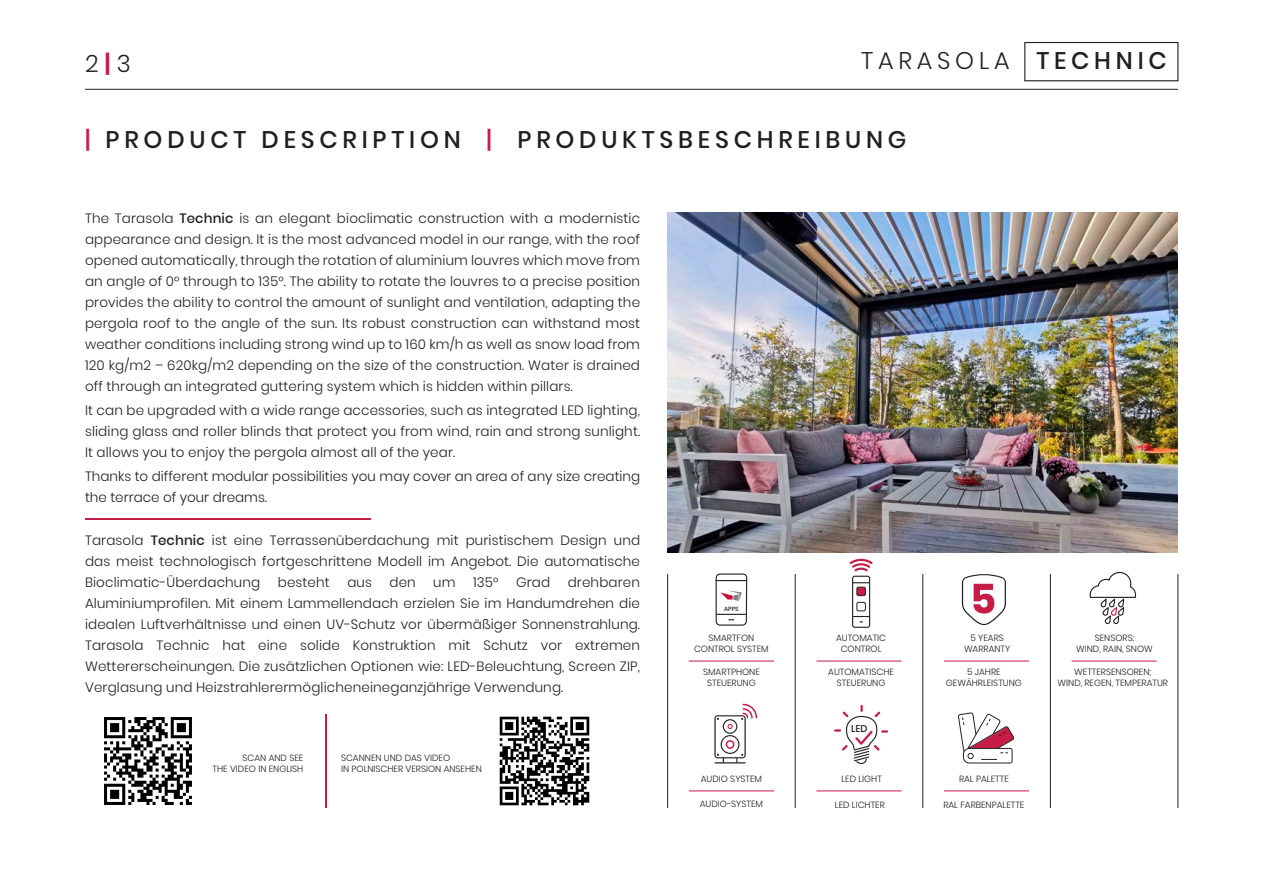
<style>
.page{position:relative;width:1263px;height:893px;background:#fff}
.page>*{position:absolute;margin:0;border:0;box-sizing:border-box;transform-origin:0 0}
.t1{font:500 24px "Poppins";letter-spacing:.2em;color:#231f20}
.t2{font:300 24px "Poppins";letter-spacing:.2em;color:#231f20}
.t3{font:300 13.5px/21px "Poppins";letter-spacing:.01em;color:#231f20;text-align:justify}
.t4{font:500 9.75px "Poppins";color:#231f20}
.t5{font:300 9px/10.8px "Poppins";color:#231f20;text-align:center}
.t6{font:500 6px "Poppins";color:#231f20}
.s1{font-weight:600;color:#c61c46}
.s2{font-weight:500}
.s3{color:#c61c46}
</style>
<div class="page">
<div style="left:1024px;top:42px;width:154px;height:39px;border:1px solid #231f20"></div>
<hr style="left:85px;top:89px;width:1093px;height:1px;background:#231f20">
<hr style="left:795px;top:574px;width:1px;height:234px;background:#231f20">
<svg style="left:854px;top:616px;width:14px;height:6px"></svg>
<svg style="left:854px;top:582px;width:14px;height:1px"></svg>
<div style="left:852px;top:576px;width:18px;height:52px;border:1px solid #231f20;border-radius:2px"></div>
<div style="left:857px;top:587px;width:8px;height:9px;background:#c61c46;border-radius:2px"></div>
<div style="left:856px;top:587px;width:10px;height:9px;border:1px solid #231f20;border-radius:2px"></div>
<div style="left:856px;top:602px;width:10px;height:9px;border:1px solid #231f20;border-radius:2px"></div>
<svg style="left:849px;top:558px;width:24px;height:13px"></svg>
<hr style="left:922px;top:574px;width:1px;height:234px;background:#231f20">
<hr style="left:1050px;top:574px;width:1px;height:234px;background:#231f20">
<hr style="left:1177px;top:574px;width:1px;height:234px;background:#231f20">
<svg style="left:1089px;top:572px;width:48px;height:53px"></svg>
<svg style="left:958px;top:712px;width:56px;height:51px"></svg>
<svg style="left:715px;top:573px;width:33px;height:53px"></svg>
<hr style="left:667px;top:574px;width:1px;height:234px;background:#231f20">
<svg style="left:835px;top:706px;width:52px;height:58px"></svg>
<svg style="left:714px;top:704px;width:43px;height:59px"></svg>
<hr style="left:85px;top:519px;width:286px;height:1px;background:#c61c46">
<hr style="left:325px;top:714px;width:2px;height:94px;background:#c61c46">
<svg style="left:962px;top:574px;width:44px;height:51px"></svg>
<hr style="left:689px;top:661px;width:85px;height:1px;background:#c61c46">
<hr style="left:816px;top:661px;width:85px;height:1px;background:#c61c46">
<hr style="left:944px;top:661px;width:85px;height:1px;background:#c61c46">
<hr style="left:689px;top:790px;width:85px;height:1px;background:#c61c46">
<hr style="left:816px;top:790px;width:85px;height:1px;background:#c61c46">
<hr style="left:944px;top:790px;width:85px;height:1px;background:#c61c46">
<hr style="left:1071px;top:661px;width:86px;height:1px;background:#c61c46">
<img style="left:668px;top:213px;width:510px;height:340px">
<img style="left:104px;top:717px;width:88px;height:88px">
<img style="left:499px;top:716px;width:91px;height:90px">
<h1 class="t2" style="left:85px;top:49px;width:47px">2 <span class="s1">|</span> 3</h1>
<h1 class="t2" style="left:861px;top:47px;width:307px">TARASOLA <span class="s2">TECHNIC</span></h1>
<h1 class="t1" style="left:85px;top:126px;width:823px"><span class="s3">|</span> PRODUCT DESCRIPTION <span class="s3">|</span> PRODUKTSBESCHREIBUNG</h1>
<p class="t3" style="left:85px;top:207px;width:557px">The Tarasola <span class="s2">Technic</span> is an elegant bioclimatic construction with a modernistic appearance and design. It is the most advanced model in our range, with the roof opened automatically, through the rotation of aluminium louvres which move from an angle of 0° through to 135°. The ability to rotate the louvres to a precise position provides the ability to control the amount of sunlight and ventilation, adapting the pergola roof to the angle of the sun. Its robust construction can withstand most weather conditions including strong wind up to 160 km/h as well as snow load from 120 kg/m2 – 620kg/m2 depending on the size of the construction. Water is drained off through an integrated guttering system which is hidden within pillars.</p>
<p class="t3" style="left:85px;top:399px;width:557px">It can be upgraded with a wide range accessories, such as integrated LED lighting, sliding glass and roller blinds that protect you from wind, rain and strong sunlight.<br>It allows you to enjoy the pergola almost all of the year.</p>
<p class="t3" style="left:85px;top:465px;width:557px">Thanks to different modular possibilities you may cover an area of any size creating the terrace of your dreams.</p>
<p class="t3" style="left:85px;top:530px;width:557px">Tarasola <span class="s2">Technic</span> ist eine Terrassenüberdachung mit puristischem Design und das meist technologisch fortgeschrittene Modell im Angebot. Die automatische Bioclimatic-Überdachung</p>
<p class="t3" style="left:85px;top:572px;width:556px;text-indent:483px">drehbaren Aluminiumprofilen. Mit einem Lammellendach erzielen Sie im Handumdrehen die idealen Luftverhältnisse und einen UV-Schutz vor übermäßiger Sonnenstrahlung.<br>Tarasola Technic hat eine solide Konstruktion mit Schutz vor extremen Wettererscheinungen. Die zusätzlichen Optionen wie: LED-Beleuchtung, Screen ZIP, Verglasung und Heizstrahlerermöglicheneineganzjährige Verwendung.</p>
<p class="t3" style="left:278px;top:572px;width:53px">besteht</p>
<p class="t3" style="left:347px;top:572px;width:26px">aus</p>
<p class="t3" style="left:389px;top:572px;width:28px">den</p>
<p class="t3" style="left:433px;top:572px;width:24px">um</p>
<p class="t3" style="left:473px;top:572px;width:27px">135°</p>
<p class="t3" style="left:516px;top:572px;width:36px">Grad</p>
<p class="t5" style="left:213px;top:753px;width:92px;text-align:right">SCAN AND SEE<br>THE VIDEO IN ENGLISH</p>
<p class="t5" style="left:341px;top:753px;width:142px;text-align:left">SCANNEN UND DAS VIDEO<br>IN POLNISCHER VERSION ANSEHEN</p>
<p class="t6" style="left:724px;top:605px;width:16px">APPS</p>
<p class="t5" style="left:694px;top:633px;width:76px">SMARTFON<br>CONTROL SYSTEM</p>
<p class="t5" style="left:836px;top:633px;width:52px">AUTOMATIC<br>CONTROL</p>
<p class="t5" style="left:964px;top:633px;width:48px">5 YEARS<br>WARRANTY</p>
<p class="t5" style="left:1076px;top:633px;width:78px">SENSORS:<br>WIND, RAIN, SNOW</p>
<p class="t5" style="left:703px;top:667px;width:58px">SMARTPHONE<br>STEUERUNG</p>
<p class="t5" style="left:828px;top:667px;width:67px">AUTOMATISCHE<br>STEUERUNG</p>
<p class="t5" style="left:946px;top:667px;width:78px">5 JAHRE<br>GEWÄHRLEISTUNG</p>
<p class="t5" style="left:1058px;top:667px;width:112px">WETTERSENSOREN;<br>WIND, REGEN, TEMPERATUR</p>
<p class="t4" style="left:851px;top:723px;width:18px">LED</p>
<p class="t5" style="left:701px;top:773px;width:63px">AUDIO SYSTEM</p>
<p class="t5" style="left:841px;top:773px;width:42px">LED LIGHT</p>
<p class="t5" style="left:959px;top:773px;width:51px">RAL PALETTE</p>
<p class="t5" style="left:700px;top:799px;width:65px">AUDIO-SYSTEM</p>
<p class="t5" style="left:835px;top:799px;width:51px">LED LICHTER</p>
<p class="t5" style="left:943px;top:799px;width:83px">RAL FARBENPALETTE</p>
</div>
